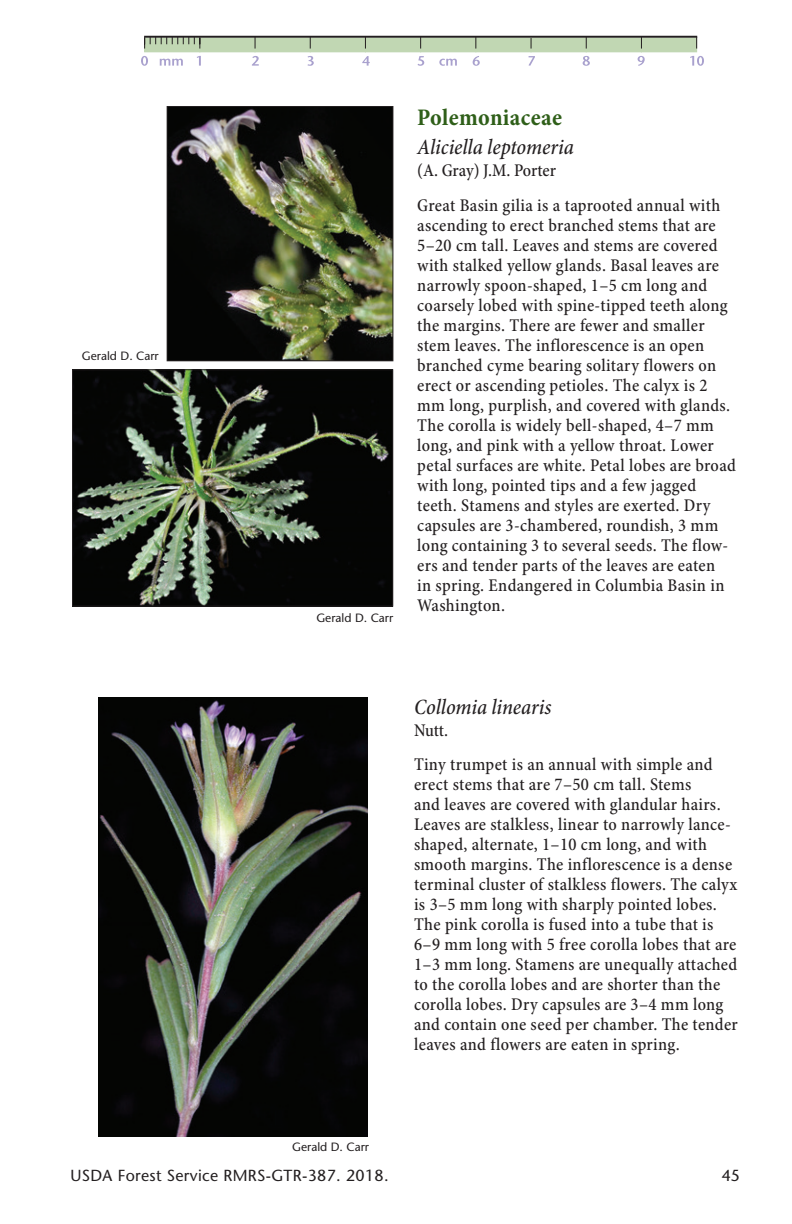
<style>
.page{position:relative;width:792px;height:1224px;background:#fff}
.page>*{position:absolute;margin:0;border:0;box-sizing:border-box;transform-origin:0 0}
.t1{font:700 condensed 24px "Minion Pro";letter-spacing:.015em;color:#2f5f19}
.t2{font:italic 500 condensed 22px "Minion Pro";letter-spacing:-.005em;color:#231f20}
.t3{font:500 condensed 18px/20px "Minion Pro";letter-spacing:.02em;color:#231f20}
.t4{font:500 16px "Stone Sans Std";letter-spacing:.02em;color:#231f20}
.t5{font:500 12px "Stone Sans Std";color:#231f20}
</style>
<div class="page">
<div style="left:145px;top:38px;width:55px;height:14px;background:#c1d7b3"></div>
<div style="left:200px;top:38px;width:55px;height:14px;background:#c1d7b3"></div>
<div style="left:255px;top:38px;width:55px;height:14px;background:#c1d7b3"></div>
<div style="left:310px;top:38px;width:55px;height:14px;background:#c1d7b3"></div>
<div style="left:365px;top:38px;width:56px;height:14px;background:#c1d7b3"></div>
<div style="left:421px;top:38px;width:55px;height:14px;background:#c1d7b3"></div>
<div style="left:476px;top:38px;width:55px;height:14px;background:#c1d7b3"></div>
<div style="left:531px;top:38px;width:55px;height:14px;background:#c1d7b3"></div>
<div style="left:586px;top:38px;width:55px;height:14px;background:#c1d7b3"></div>
<div style="left:641px;top:38px;width:56px;height:14px;background:#c1d7b3"></div>
<svg style="left:144px;top:38px;width:56px;height:11px"></svg>
<hr style="left:144px;top:36px;width:553px;height:2px;background:#231f20">
<svg style="left:141px;top:56px;width:7px;height:10px"></svg>
<svg style="left:160px;top:59px;width:23px;height:7px"></svg>
<svg style="left:439px;top:59px;width:18px;height:7px"></svg>
<svg style="left:197px;top:56px;width:4px;height:10px"></svg>
<svg style="left:252px;top:56px;width:7px;height:10px"></svg>
<svg style="left:308px;top:56px;width:6px;height:10px"></svg>
<svg style="left:362px;top:56px;width:8px;height:10px"></svg>
<svg style="left:418px;top:56px;width:6px;height:10px"></svg>
<svg style="left:473px;top:56px;width:7px;height:10px"></svg>
<svg style="left:528px;top:56px;width:7px;height:10px"></svg>
<svg style="left:583px;top:56px;width:7px;height:10px"></svg>
<svg style="left:638px;top:56px;width:7px;height:10px"></svg>
<svg style="left:690px;top:56px;width:14px;height:10px"></svg>
<img style="left:169px;top:108px;width:222px;height:251px">
<div style="left:167px;top:106px;width:226px;height:255px;border:1px solid #231f20"></div>
<img style="left:74px;top:371px;width:317px;height:234px">
<div style="left:72px;top:369px;width:321px;height:238px;border:1px solid #231f20"></div>
<img style="left:99px;top:698px;width:269px;height:438px">
<p class="t5" style="left:82px;top:349px;width:78px">Gerald D. Carr</p>
<p class="t5" style="left:316px;top:611px;width:78px">Gerald D. Carr</p>
<h1 class="t1" style="left:417px;top:103px;width:146px">Polemoniaceae</h1>
<p class="t2" style="left:417px;top:134px;width:158px">Aliciella leptomeria</p>
<p class="t3" style="left:417px;top:154px;width:304px;line-height:34.4px">(A. Gray) J.M. Porter<br>Great Basin gilia is a taprooted annual with</p>
<p class="t3" style="left:417px;top:216px;width:320px">ascending to erect branched stems that are 5–20 cm tall. Leaves and stems are covered with stalked yellow glands. Basal leaves are narrowly spoon-shaped, 1–5 cm long and coarsely lobed with spine-tipped teeth along the margins. There are fewer and smaller stem leaves. The inflorescence is an open branched cyme bearing solitary flowers on erect or ascending petioles. The calyx is 2 mm long, purplish, and covered with glands.<br>The corolla is widely bell-shaped, 4–7 mm long, and pink with a yellow throat. Lower petal surfaces are white. Petal lobes are broad with long, pointed tips and a few jagged teeth. Stamens and styles are exerted. Dry capsules are 3-chambered, roundish, 3 mm long containing 3 to several seeds. The flow&shy;ers and tender parts of the leaves are eaten<br>in spring. Endangered in Columbia Basin in Washington.</p>
<p class="t2" style="left:414px;top:693px;width:139px">Collomia linearis</p>
<p class="t3" style="left:414px;top:713px;width:300px;line-height:34.4px">Nutt.<br>Tiny trumpet is an annual with simple and</p>
<p class="t3" style="left:414px;top:775px;width:325px">erect stems that are 7–50 cm tall. Stems<br>and leaves are covered with glandular hairs.<br>Leaves are stalkless, linear to narrowly lance&shy;shaped, alternate, 1–10 cm long, and with smooth margins. The inflorescence is a dense terminal cluster of stalkless flowers. The calyx is 3–5 mm long with sharply pointed lobes.<br>The pink corolla is fused into a tube that is 6–9 mm long with 5 free corolla lobes that are 1–3 mm long. Stamens are unequally attached to the corolla lobes and are shorter than the corolla lobes. Dry capsules are 3–4 mm long and contain one seed per chamber. The tender leaves and flowers are eaten in spring.</p>
<p class="t5" style="left:292px;top:1140px;width:78px">Gerald D. Carr</p>
<p class="t4" style="left:71px;top:1166px;width:320px">USDA Forest Service RMRS-GTR-387. 2018.</p>
<p class="t4" style="left:722px;top:1166px;width:20px">45</p>
</div>
